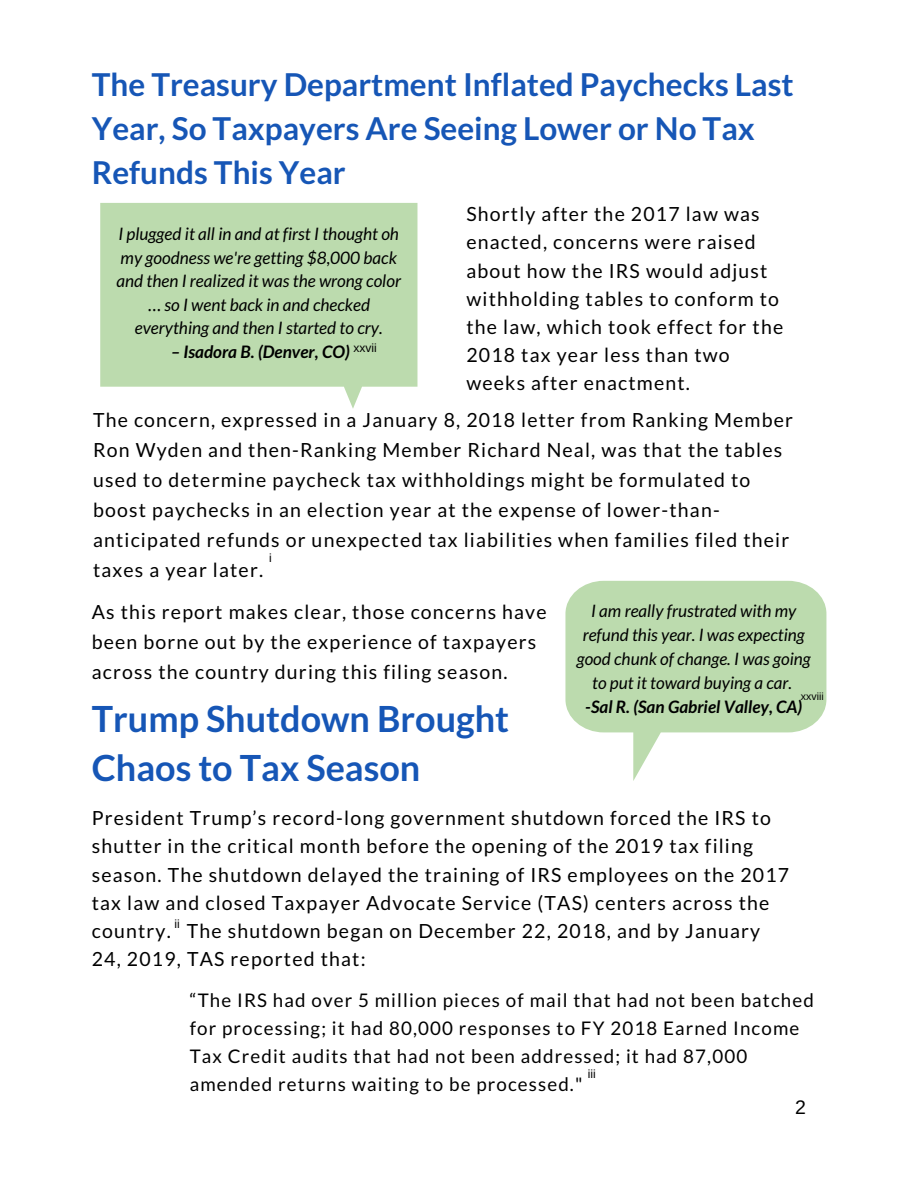
<style>
.page{position:relative;width:918px;height:1188px;background:#fff}
.page>*{position:absolute;margin:0;border:0;box-sizing:border-box;transform-origin:0 0}
.t1{font:700 36px/49.5px "Lato";color:#1656b6}
.t2{font:700 31.5px/43.8px "Lato";color:#1656b6}
.t3{font:19.5px/28.2px "Lato";letter-spacing:.06em;color:#000}
.t4{font:19.5px "Arimo";color:#000}
.t5{font:18.75px/28.3px "Lato";letter-spacing:.06em;color:#000}
.t6{font:italic 17.25px/23.7px "Lato";color:#000;text-align:center}
.t7{font:italic 700 17.25px "Lato";color:#000}
.t8{font:italic 17.1px/24px "Lato";color:#000;text-align:center}
.t9{font:italic 700 17.1px "Lato";color:#000}
.t10{font:12px "Arimo";color:#000}
.t11{font:10.5px "Arimo";color:#000}
.s1{font-family:"Noto Sans Gurmukhi";font-style:normal}
</style>
<div class="page">
<svg style="left:100px;top:203px;width:317px;height:206px;background:#c3deb6"></svg>
<svg style="left:565px;top:581px;width:261px;height:200px;fill:#bcdbae"></svg>
<h2 class="t2" style="left:92px;top:62px;width:703px">The Treasury Department Inflated Paychecks Last<br>Year, So Taxpayers Are Seeing Lower or No Tax<br>Refunds This Year</h2>
<p class="t6" style="left:116px;top:221px;width:286px">I plugged it all in and at first I thought oh my goodness we're getting $8,000 back and then I realized it was the wrong color <span class="s1">…</span> so I went back in and checked everything and then I started to cry.</p>
<p class="t7" style="left:171px;top:341px;width:180px">– Isadora B. (Denver, CO)</p>
<p class="t10" style="left:354px;top:341px;width:25px">xxvii</p>
<p class="t3" style="left:466px;top:200px;width:318px">Shortly after the 2017 law was enacted, concerns were raised about how the IRS would adjust withholding tables to conform to the law, which took effect for the<br>2018 tax year less than two weeks after enactment.</p>
<p class="t3" style="left:93px;top:405px;width:702px;line-height:30px">The concern, expressed in a January 8, 2018 letter from Ranking Member Ron Wyden and then-Ranking Member Richard Neal, was that the tables used to determine paycheck tax withholdings might be formulated to boost paychecks in an election year at the expense of lower-than&shy;anticipated refunds or unexpected tax liabilities when families filed their taxes a year later.</p>
<p class="t3" style="left:92px;top:597px;width:456px;line-height:30px">As this report makes clear, those concerns have been borne out by the experience of taxpayers across the country during this filing season.</p>
<p class="t8" style="left:577px;top:599px;width:236px">I am really frustrated with my refund this year. I was expecting good chunk of change. I was going to put it toward buying a car.</p>
<p class="t9" style="left:585px;top:696px;width:218px">-Sal R. (San Gabriel Valley, CA)</p>
<p class="t10" style="left:269px;top:551px;width:4px">i</p>
<p class="t11" style="left:801px;top:690px;width:24px">xxviii</p>
<h1 class="t1" style="left:92px;top:693px;width:419px">Trump Shutdown Brought<br>Chaos to Tax Season</h1>
<p class="t3" style="left:92px;top:804px;width:699px">President Trump’s record-long government shutdown forced the IRS to shutter in the critical month before the opening of the 2019 tax filing season. The shutdown delayed the training of IRS employees on the 2017 tax law and closed Taxpayer Advocate Service (TAS) centers across the country. The shutdown began on December 22, 2018, and by January 24, 2019, TAS reported that:</p>
<p class="t5" style="left:190px;top:985px;width:626px">“The IRS had over 5 million pieces of mail that had not been batched for processing; it had 80,000 responses to FY 2018 Earned Income Tax Credit audits that had not been addressed; it had 87,000 amended returns waiting to be processed."</p>
<p class="t10" style="left:174px;top:918px;width:7px">ii</p>
<p class="t10" style="left:588px;top:1067px;width:9px">iii</p>
<p class="t4" style="left:795px;top:1097px;width:12px">2</p>
</div>
